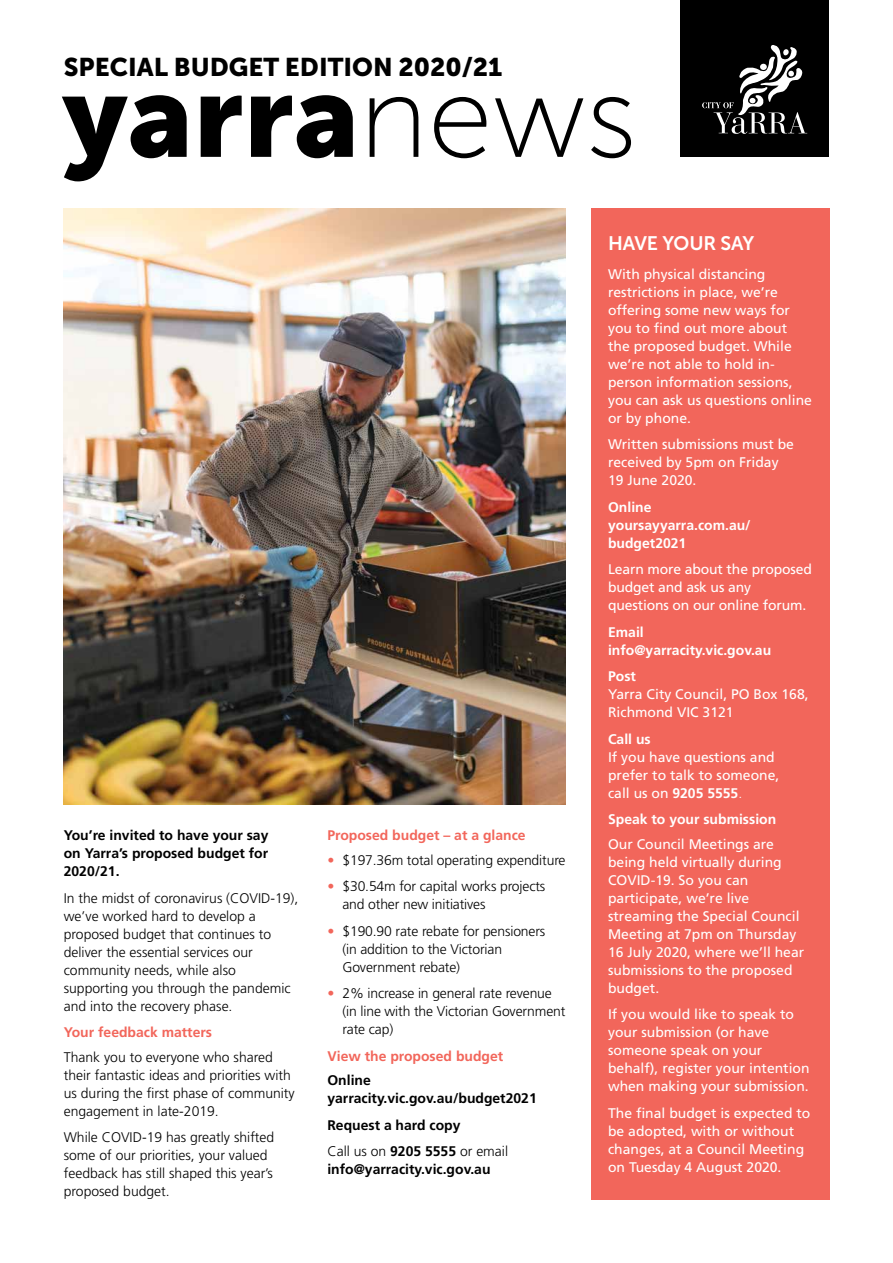
<style>
.page{position:relative;width:893px;height:1263px;background:#fff}
.page>*{position:absolute;margin:0;border:0;box-sizing:border-box;transform-origin:0 0}
.t1{font:117px "Museo Sans 900";color:#000}
.t2{font:25.5px "Museo Sans 900";color:#000}
.t3{font:19.5px "Museo Sans 700";letter-spacing:-.01em;color:#fff}
.t4{font:13.95px/18px "Frutiger LT Std";color:#fff}
.t5{font:300 13.95px/18px "Frutiger LT Std";color:#000}
.t6{font:700 13.95px/18px "Frutiger LT Std";color:#000}
.t7{font:700 13.95px/18px "Frutiger LT Std";color:#fff}
.t8{font:700 13.95px "Frutiger LT Std";color:#f2665b}
.s1{font-family:"Museo Sans 100"}
.s2{color:#f2665b}
.s3{font-weight:300}
.s4{font-weight:700}
</style>
<div class="page">
<img style="left:64px;top:208px;width:502px;height:596px">
<div style="left:680px;top:0;width:149px;height:157px;background:#000"></div>
<svg style="left:702px;top:45px;width:105px;height:89px"></svg>
<div style="left:591px;top:208px;width:238px;height:991px;background:#f2665b"></div>
<h2 class="t2" style="left:64px;top:52px;width:440px">SPECIAL BUDGET EDITION 2020/21</h2>
<h1 class="t1" style="left:64px;top:49px;width:575px">yarra<span class="s1">news</span></h1>
<p class="t6" style="left:64px;top:827px;width:206px;text-align:justify">You’re invited to have your say on Yarra’s proposed budget for 2020/21.</p>
<p class="t5" style="left:64px;top:889px;width:236px">In the midst of coronavirus (COVID-19), we’ve worked hard to develop a proposed budget that continues to deliver the essential services our community needs, while also supporting you through the pandemic and into the recovery phase.</p>
<p class="t8" style="left:64px;top:1024px;width:150px">Your feedback matters</p>
<p class="t5" style="left:64px;top:1048px;width:232px">Thank you to everyone who shared their fantastic ideas and priorities with us during the first phase of community engagement in late-2019.</p>
<p class="t5" style="left:64px;top:1129px;width:212px">While COVID-19 has greatly shifted some of our priorities, your valued feedback has still shaped this year’s proposed budget.</p>
<p class="t8" style="left:327px;top:827px;width:200px">Proposed budget – at a glance</p>
<p class="t5" style="left:327px;top:851px;width:240px"><span class="s2">•</span> $197.36m total operating expenditure</p>
<p class="t5" style="left:342px;top:878px;width:204px;text-indent:-15px"><span class="s2">•</span> $30.54m for capital works projects and other new initiatives</p>
<p class="t5" style="left:342px;top:922px;width:204px;text-indent:-15px"><span class="s2">•</span> $190.90 rate rebate for pensioners (in addition to the Victorian<br>Government rebate)</p>
<p class="t5" style="left:342px;top:985px;width:225px;text-indent:-15px"><span class="s2">•</span> 2% increase in general rate revenue (in line with the Victorian Government rate cap)</p>
<p class="t8" style="left:327px;top:1048px;width:177px">View the proposed budget</p>
<p class="t6" style="left:327px;top:1071px;width:211px">Online yarracity.vic.gov.au/budget2021</p>
<p class="t6" style="left:327px;top:1112px;width:182px;line-height:26.5px">Request a hard copy<br><span class="s3">Call us on</span> 9205 5555 <span class="s3">or email</span></p>
<p class="t6" style="left:327px;top:1160px;width:165px">info@yarracity.vic.gov.au</p>
<h3 class="t3" style="left:608px;top:233px;width:148px">HAVE YOUR SAY</h3>
<p class="t4" style="left:608px;top:265px;width:205px">With physical distancing restrictions in place, we’re offering some new ways for you to find out more about the proposed budget. While we’re not able to hold in&shy;person information sessions, you can ask us questions online or by phone.</p>
<p class="t4" style="left:608px;top:435px;width:187px">Written submissions must be received by 5pm on Friday<br>19 June 2020.</p>
<p class="t7" style="left:608px;top:498px;width:144px">Online yoursayyarra.com.au/ budget2021</p>
<p class="t4" style="left:608px;top:560px;width:205px">Learn more about the proposed budget and ask us any questions on our online forum.</p>
<p class="t7" style="left:608px;top:623px;width:165px">Email info@yarracity.vic.gov.au</p>
<p class="t7" style="left:608px;top:667px;width:29px">Post</p>
<p class="t4" style="left:608px;top:685px;width:202px">Yarra City Council, PO Box 168,<br>Richmond VIC 3121</p>
<p class="t7" style="left:608px;top:730px;width:44px">Call us</p>
<p class="t4" style="left:608px;top:748px;width:173px">If you have questions and prefer to talk to someone, call us on <span class="s4">9205 5555</span><span class="s3">.</span></p>
<p class="t7" style="left:608px;top:810px;width:170px">Speak to your submission</p>
<p class="t4" style="left:608px;top:835px;width:198px">Our Council Meetings are being held virtually during<br>COVID-19. So you can participate, we’re live streaming the Special Council<br>Meeting at 7pm on Thursday<br>16 July 2020, where we’ll hear submissions to the proposed budget.</p>
<p class="t4" style="left:608px;top:1005px;width:203px">If you would like to speak to your submission (or have someone speak on your behalf), register your intention when making your submission.</p>
<p class="t4" style="left:608px;top:1104px;width:204px">The final budget is expected to be adopted, with or without changes, at a Council Meeting on Tuesday 4 August 2020.</p>
</div>
